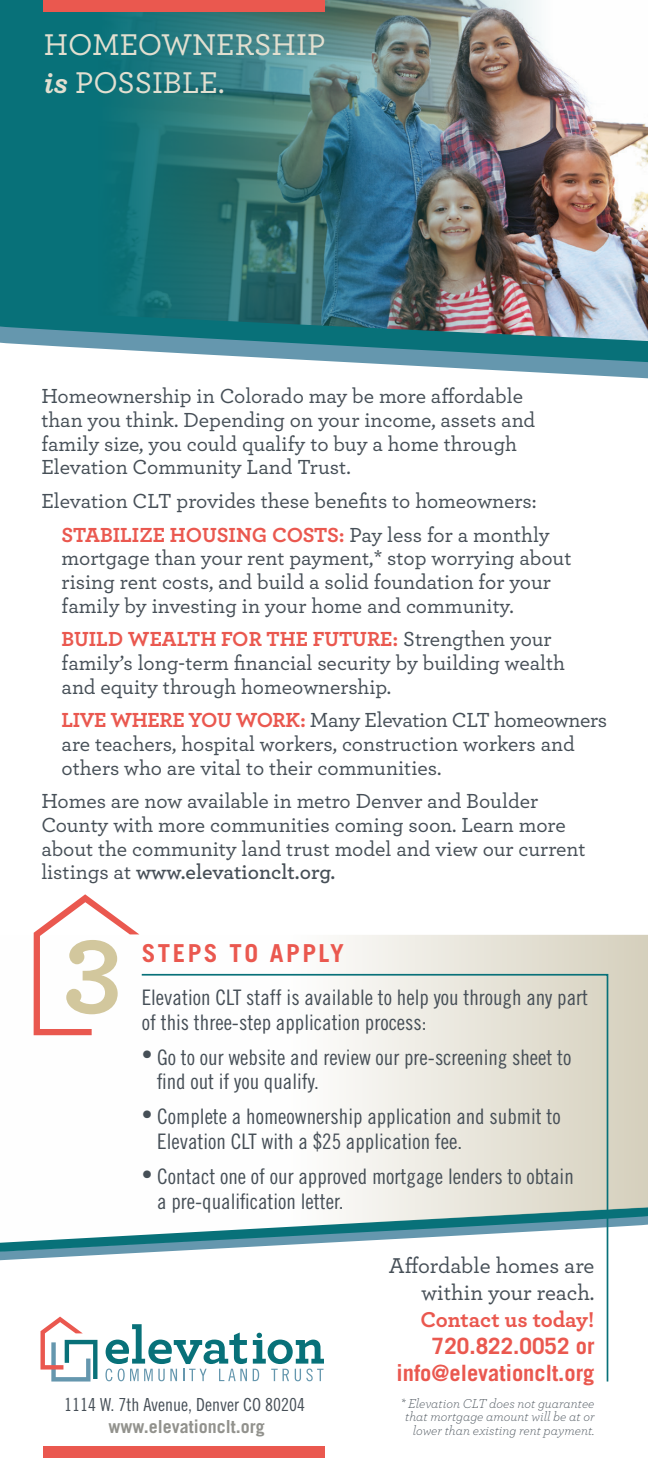
<style>
.page{position:relative;width:648px;height:1458px;background:#fff}
.page>*{position:absolute;margin:0;border:0;box-sizing:border-box;transform-origin:0 0}
.t1{font:700 112.73px "Archer";color:#d3c89d}
.t2{font:500 31.5px/37.8px "Archer";color:#e2dfd0}
.t3{font:700 24.75px "Trade Gothic";letter-spacing:.1em;color:#ea584f}
.t4{font:700 22.5px/27px "Trade Gothic";color:#ea584f;text-align:right}
.t5{font:500 22.5px/27px "Archer";color:#464f57;text-align:right}
.t6{font:700 22.5px "Archer";color:#ea584f}
.t7{font:500 21.38px/23.6px "Archer";color:#464f57}
.t8{font:21.38px/24.8px "Trade Gothic Cond Eighteen";color:#464f57}
.t9{font:18px "Trade Gothic Cond Eighteen";color:#464f57}
.t10{font:700 18px "Trade Gothic";color:#92928d}
.t11{font:italic 300 13.5px/13.5px "Archer";color:#464f57;text-align:right}
.s1{font-weight:700;font-style:italic}
.s2{font-weight:700;color:#ea584f}
.s3{font-weight:600}
</style>
<div class="page">
<svg style="left:345px;top:362px;width:303px;height:16px"></svg>
<svg style="left:0;top:1251px;width:140px;height:9px"></svg>
<svg style="left:89px;top:348px;width:559px;height:14px;fill:#6597ae"></svg>
<svg style="left:41px;top:1317px;width:56px;height:65px"></svg>
<svg style="left:105px;top:1324px;width:35px;height:57px"></svg>
<img style="left:0;top:0;width:648px;height:348px">
<div style="left:44px;top:0;width:281px;height:11px;background:#ea584f"></div>
<div style="left:44px;top:1447px;width:281px;height:11px;background:#ea584f"></div>
<svg style="left:34px;top:894px;width:105px;height:41px"></svg>
<svg style="left:0;top:935px;width:648px;height:316px"></svg>
<svg style="left:140px;top:973px;width:469px;height:409px"></svg>
<h2 class="t2" style="left:44px;top:24px;width:283px">HOMEOWNERSHIP <span class="s1">is</span> POSSIBLE.</h2>
<p class="t7" style="left:41px;top:383px;width:495px">Homeownership in Colorado may be more affordable than you think. Depending on your income, assets and family size, you could qualify to buy a home through Elevation Community Land Trust.</p>
<p class="t7" style="left:62px;top:483px;width:490px;line-height:33.8px;text-indent:-20px">Elevation CLT provides these benefits to homeowners:<br><span class="s2">STABILIZE HOUSING COSTS:</span> Pay less for a monthly</p>
<p class="t7" style="left:62px;top:545px;width:511px">mortgage than your rent payment,* stop worrying about rising rent costs, and build a solid foundation for your family by investing in your home and community.</p>
<p class="t7" style="left:62px;top:626px;width:505px"><span class="s2">BUILD WEALTH FOR THE FUTURE:</span> Strengthen your family’s long-term financial security by building wealth and equity through homeownership.</p>
<p class="t7" style="left:62px;top:707px;width:547px"><span class="s2">LIVE WHERE YOU WORK:</span> Many Elevation CLT homeowners are teachers, hospital workers, construction workers and others who are vital to their communities.</p>
<p class="t7" style="left:41px;top:788px;width:546px">Homes are now available in metro Denver and Boulder County with more communities coming soon. Learn more about the community land trust model and view our current listings at <span class="s3">www.elevationclt.org.</span></p>
<h1 class="t1" style="left:64px;top:874px;width:58px">3</h1>
<p class="t3" style="left:142px;top:938px;width:204px">STEPS TO APPLY</p>
<p class="t8" style="left:142px;top:985px;width:448px">Elevation CLT staff is available to help you through any part of this three-step application process:</p>
<p class="t8" style="left:157px;top:1044px;width:416px;text-indent:-15px">• Go to our website and review our pre-screening sheet to find out if you qualify.</p>
<p class="t8" style="left:157px;top:1104px;width:405px;text-indent:-15px">• Complete a homeownership application and submit to<br>Elevation CLT with a $25 application fee.</p>
<p class="t8" style="left:157px;top:1164px;width:418px;text-indent:-15px">• Contact one of our approved mortgage lenders to obtain a pre-qualification letter.</p>
<p class="t9" style="left:64px;top:1394px;width:242px">1114 W. 7th Avenue, Denver CO 80204</p>
<p class="t10" style="left:108px;top:1416px;width:158px">www.elevationclt.org</p>
<p class="t5" style="left:389px;top:1251px;width:207px">Affordable homes are within your reach.</p>
<p class="t6" style="left:420px;top:1302px;width:176px">Contact us today!</p>
<p class="t4" style="left:397px;top:1332px;width:200px">720.822.0052 or info@elevationclt.org</p>
<p class="t11" style="left:400px;top:1396px;width:196px">* Elevation CLT does not guarantee that mortgage amount will be at or lower than existing rent payment.</p>
</div>
